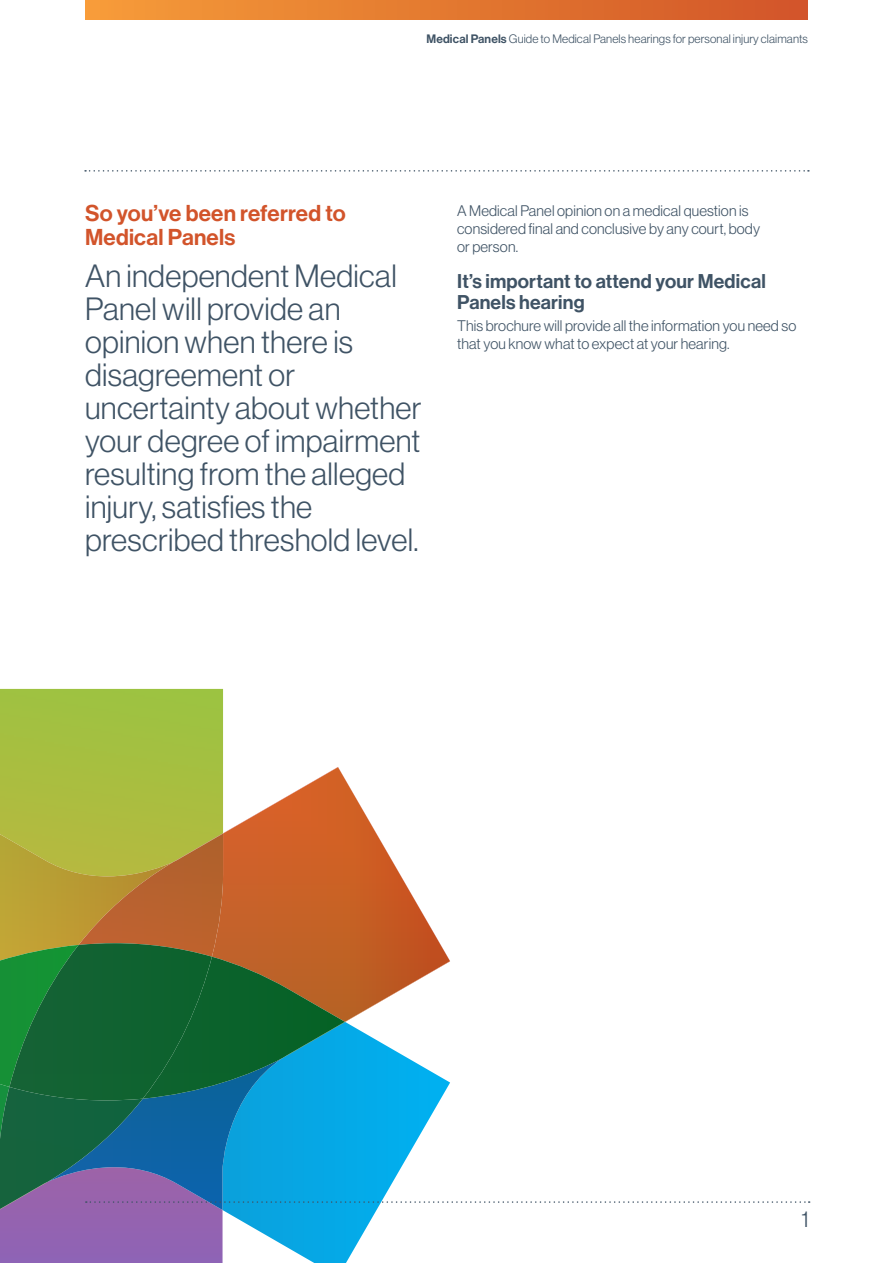
<style>
.page{position:relative;width:893px;height:1263px;background:#fff}
.page>*{position:absolute;margin:0;border:0;box-sizing:border-box;transform-origin:0 0}
.PULL_OUT_TEXT_GREY{font:31.5px/33px "N Haas Grotesk DS Pro 45 Lt";letter-spacing:.01em;color:#3f5365}
.H1_NOT_CONTENT{font:22.5px/24px "N Haas Grotesk DS Pro 65 Md";letter-spacing:.01em;color:#d2542b}
.t1{font:22.5px "N Haas Grotesk DS Pro 45 Lt";color:#3f5365}
.H2_NOT_CONTENT{font:19.5px/21px "N Haas Grotesk DS Pro 65 Md";letter-spacing:.01em;color:#3f5365}
.P_-_BODY{font:15px/18px "N Haas Grotesk DS Pro 45 Lt";letter-spacing:.01em;color:#3f5365}
.t2{font:12px "N Haas Grotesk DS Pro 45 Lt";letter-spacing:.01em;color:#3f5365}
.s1{font-family:"N Haas Grotesk DS Pro 65 Md"}
</style>
<div class="page">
<div style="left:0;top:1209px;width:86px;height:54px;background:#9263b2"></div>
<img style="left:223px;top:767px;width:227px;height:194px">
<img style="left:0;top:689px;width:223px;height:144px">
<img style="left:0;top:833px;width:223px;height:254px">
<img style="left:79px;top:833px;width:144px;height:124px">
<img style="left:0;top:1087px;width:86px;height:122px">
<img style="left:9px;top:943px;width:203px;height:157px">
<svg style="left:85px;top:170px;width:724px;height:2px"></svg>
<svg style="left:86px;top:961px;width:724px;height:302px"></svg>
<div style="left:85px;top:0;width:723px;height:19px;background:linear-gradient(to right,#f69c39,#d15529)"></div>
<p class="t2" style="left:427px;top:32px;width:383px"><span class="s1">Medical Panels</span> Guide to Medical Panels hearings for personal injury claimants</p>
<p class="H1_NOT_CONTENT" style="left:85px;top:202px;width:262px">So you’ve been referred to<br>Medical Panels</p>
<p class="PULL_OUT_TEXT_GREY" style="left:85px;top:259px;width:338px">An independent Medical<br>Panel will provide an opinion when there is disagreement or uncertainty about whether your degree of impairment resulting from the alleged injury, satisfies the prescribed threshold level.</p>
<p class="P_-_BODY" style="left:457px;top:201px;width:305px">A Medical Panel opinion on a medical question is considered final and conclusive by any court, body or person.</p>
<p class="H2_NOT_CONTENT" style="left:457px;top:271px;width:310px">It’s important to attend your Medical<br>Panels hearing</p>
<p class="P_-_BODY" style="left:457px;top:317px;width:341px">This brochure will provide all the information you need so that you know what to expect at your hearing.</p>
<p class="t1" style="left:801px;top:1206px;width:9px">1</p>
</div>
